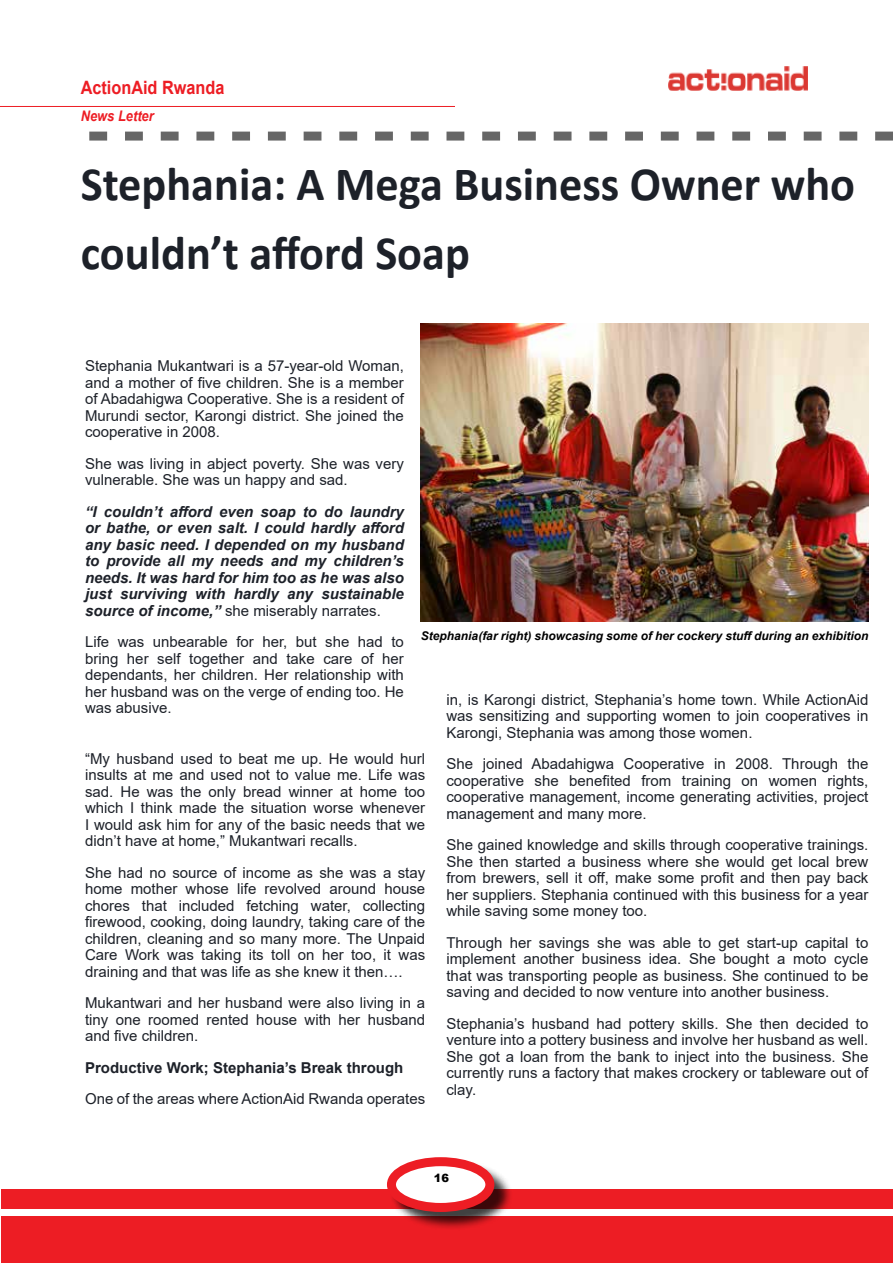
<style>
.page{position:relative;width:893px;height:1263px;background:#fff}
.page>*{position:absolute;margin:0;border:0;box-sizing:border-box;transform-origin:0 0}
.t1{font:700 48px/69px "Calibri";color:#1d2129}
.t2{font:700 18.45px "Arial";color:#ed1d24;scale:.88 1}
.t3{font:15px/16.5px "Arial";color:#1d2129;text-align:justify}
.t4{font:italic 700 15px/16.5px "Arial";color:#1d2129;text-align:justify}
.t5{font:700 15px "Arial";color:#1d2129}
.t6{font:italic 700 14.55px "Arial";color:#ed1d24;scale:.88 1}
.t7{font:italic 700 12px "Arial";color:#000}
.t8{font:900 11.4px "Arial";color:#000}
.s1{font-weight:400;font-style:normal}
</style>
<div class="page">
<hr style="left:0;top:106px;width:455px;height:1px;background:#ed1d24">
<div style="left:1px;top:1189px;width:891px;height:20px;background:#ed1d24"></div>
<div style="left:1px;top:1216px;width:891px;height:46px;background:#ed1d24"></div>
<div style="left:389px;top:1159px;width:124px;height:72px;background:#000;opacity:.75"></div>
<svg style="left:391px;top:1162px;width:99px;height:45px"></svg>
<div style="left:387px;top:1157px;width:107px;height:55px;border:9px solid #ed1d24;border-radius:50%"></div>
<img style="left:669px;top:66px;width:139px;height:25px">
<svg style="left:89px;top:132px;width:804px;height:9px"></svg>
<img style="left:421px;top:323px;width:447px;height:298px">
<p class="t2" style="left:81px;top:75px;width:165px">ActionAid Rwanda</p>
<p class="t6" style="left:81px;top:107px;width:84px">News Letter</p>
<h1 class="t1" style="left:81px;top:149px;width:776px">Stephania: A Mega Business Owner who couldn’t afford Soap</h1>
<p class="t3" style="left:85px;top:358px;width:320px">Stephania Mukantwari is a 57-year-old Woman, and a mother of five children. She is a member of Abadahigwa Cooperative. She is a resident of Murundi sector, Karongi district. She joined the cooperative in 2008.</p>
<p class="t3" style="left:85px;top:455px;width:320px">She was living in abject poverty. She was very vulnerable. She was un happy and sad.</p>
<p class="t4" style="left:85px;top:504px;width:320px">“I couldn’t afford even soap to do laundry or bathe, or even salt. I could hardly afford any basic need. I depended on my husband to provide all my needs and my children’s needs. It was hard for him too as he was also just surviving with hardly any sustainable source of income,” <span class="s1">she miserably narrates.</span></p>
<p class="t3" style="left:85px;top:634px;width:320px">Life was unbearable for her, but she had to bring her self together and take care of her dependants, her children. Her relationship with her husband was on the verge of ending too. He was abusive.</p>
<p class="t7" style="left:421px;top:628px;width:449px">Stephania(far right) showcasing some of her cockery stuff during an exhibition</p>
<p class="t3" style="left:446px;top:691px;width:423px">in, is Karongi district, Stephania’s home town. While ActionAid was sensitizing and supporting women to join cooperatives in Karongi, Stephania was among those women.</p>
<p class="t3" style="left:446px;top:755px;width:423px">She joined Abadahigwa Cooperative in 2008. Through the cooperative she benefited from training on women rights, cooperative management, income generating activities, project management and many more.</p>
<p class="t3" style="left:446px;top:836px;width:423px">She gained knowledge and skills through cooperative trainings.<br>She then started a business where she would get local brew from brewers, sell it off, make some profit and then pay back her suppliers. Stephania continued with this business for a year while saving some money too.</p>
<p class="t3" style="left:446px;top:934px;width:423px">Through her savings she was able to get start-up capital to implement another business idea. She bought a moto cycle that was transporting people as business. She continued to be saving and decided to now venture into another business.</p>
<p class="t3" style="left:446px;top:1015px;width:423px">Stephania’s husband had pottery skills. She then decided to venture into a pottery business and involve her husband as well.<br>She got a loan from the bank to inject into the business. She currently runs a factory that makes crockery or tableware out of clay.</p>
<p class="t3" style="left:85px;top:750px;width:342px">“My husband used to beat me up. He would hurl insults at me and used not to value me. Life was sad. He was the only bread winner at home too which I think made the situation worse whenever I would ask him for any of the basic needs that we didn’t have at home,” Mukantwari recalls.</p>
<p class="t3" style="left:85px;top:864px;width:342px">She had no source of income as she was a stay home mother whose life revolved around house chores that included fetching water, collecting firewood, cooking, doing laundry, taking care of the children, cleaning and so many more. The Unpaid Care Work was taking its toll on her too, it was draining and that was life as she knew it then….</p>
<p class="t3" style="left:85px;top:994px;width:342px">Mukantwari and her husband were also living in a tiny one roomed rented house with her husband and five children.</p>
<p class="t5" style="left:85px;top:1057px;width:320px">Productive Work; Stephania’s Break through</p>
<p class="t3" style="left:85px;top:1090px;width:342px">One of the areas where ActionAid Rwanda operates</p>
<p class="t8" style="left:434px;top:1170px;width:17px">16</p>
</div>
